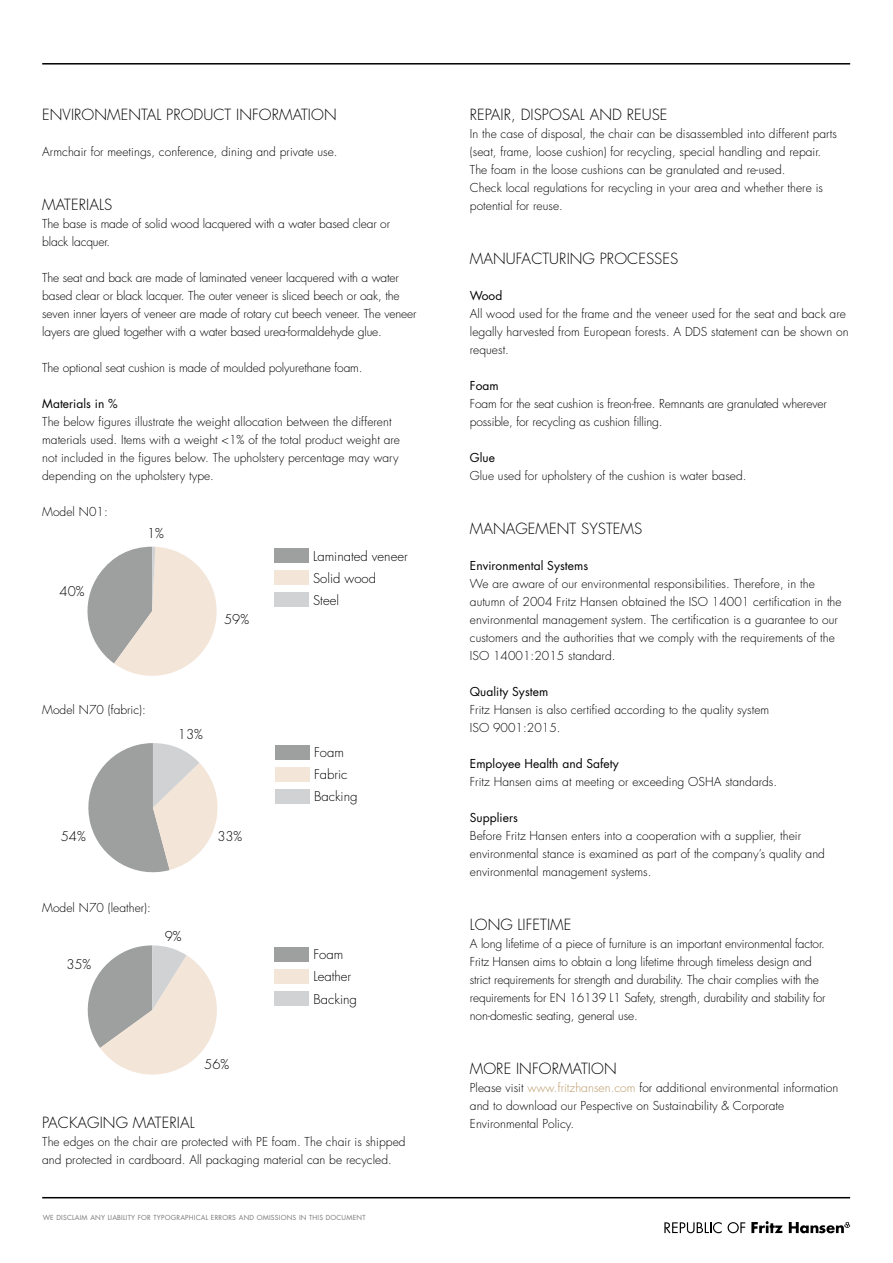
<style>
.page{position:relative;width:893px;height:1263px;background:#fff}
.page>*{position:absolute;margin:0;border:0;box-sizing:border-box;transform-origin:0 0}
.t1{font:300 15px "Futura Std";letter-spacing:.005em;color:#000}
.t2{font:300 13.2px "Futura Std";color:#000}
.t3{font:300 13.05px/22.2px "Futura Std";color:#000}
.t4{font:300 12px/18px "Futura Std";letter-spacing:.005em;color:#000}
.t5{font:12px "Futura Std";letter-spacing:.005em;color:#000}
.t6{font:6.75px "Futura Std";letter-spacing:.03em;color:#77787b}
.s1{color:#ba9764}
</style>
<div class="page">
<hr style="left:42px;top:63px;width:808px;height:2px;background:#000">
<svg style="left:664px;top:1222px;width:58px;height:11px"></svg>
<svg style="left:728px;top:1222px;width:17px;height:11px"></svg>
<svg style="left:751px;top:1221px;width:32px;height:12px"></svg>
<svg style="left:789px;top:1222px;width:61px;height:11px"></svg>
<hr style="left:42px;top:1197px;width:808px;height:1px;background:#000">
<div style="left:274px;top:548px;width:35px;height:15px;background:#9e9f9f"></div>
<div style="left:274px;top:570px;width:35px;height:15px;background:#f4e5d9"></div>
<div style="left:274px;top:592px;width:35px;height:15px;background:#d1d2d4"></div>
<svg style="left:87px;top:547px;width:130px;height:129px"></svg>
<div style="left:275px;top:745px;width:35px;height:14px;background:#9e9f9f"></div>
<div style="left:275px;top:767px;width:35px;height:14px;background:#f4e5d9"></div>
<div style="left:275px;top:789px;width:35px;height:15px;background:#d1d2d4"></div>
<svg style="left:88px;top:743px;width:130px;height:130px"></svg>
<div style="left:274px;top:947px;width:35px;height:15px;background:#9e9f9f"></div>
<div style="left:274px;top:969px;width:35px;height:15px;background:#f4e5d9"></div>
<div style="left:274px;top:991px;width:35px;height:15px;background:#d1d2d4"></div>
<svg style="left:87px;top:945px;width:130px;height:130px"></svg>
<p class="t1" style="left:42px;top:105px;width:296px">ENVIRONMENTAL PRODUCT INFORMATION</p>
<p class="t4" style="left:42px;top:143px;width:297px">Armchair for meetings, conference, dining and private use.</p>
<p class="t1" style="left:42px;top:195px;width:71px">MATERIALS</p>
<p class="t4" style="left:42px;top:215px;width:349px">The base is made of solid wood lacquered with a water based clear or black lacquer.</p>
<p class="t4" style="left:42px;top:269px;width:376px">The seat and back are made of laminated veneer lacquered with a water based clear or black lacquer. The outer veneer is sliced beech or oak, the seven inner layers of veneer are made of rotary cut beech veneer. The veneer layers are glued together with a water based urea-formaldehyde glue.</p>
<p class="t4" style="left:42px;top:359px;width:322px">The optional seat cushion is made of moulded polyurethane foam.</p>
<p class="t5" style="left:42px;top:396px;width:77px">Materials in %</p>
<p class="t4" style="left:42px;top:413px;width:359px">The below figures illustrate the weight allocation between the different materials used. Items with a weight &lt;1% of the total product weight are not included in the figures below. The upholstery percentage may wary depending on the upholstery type.</p>
<p class="t4" style="left:42px;top:503px;width:67px">Model N01:</p>
<p class="t3" style="left:60px;top:581px;width:26px">40%</p>
<p class="t2" style="left:147px;top:525px;width:18px">1%</p>
<p class="t3" style="left:224px;top:609px;width:26px">59%</p>
<p class="t4" style="left:42px;top:701px;width:105px">Model N70 (fabric):</p>
<p class="t2" style="left:178px;top:726px;width:26px">13%</p>
<p class="t3" style="left:61px;top:826px;width:26px">54%</p>
<p class="t3" style="left:217px;top:826px;width:26px">33%</p>
<p class="t4" style="left:42px;top:899px;width:110px">Model N70 (leather):</p>
<p class="t3" style="left:66px;top:953px;width:26px">35%</p>
<p class="t2" style="left:165px;top:929px;width:18px">9%</p>
<p class="t3" style="left:204px;top:1053px;width:26px">56%</p>
<p class="t3" style="left:313px;top:545px;width:96px">Laminated veneer<br>Solid wood<br>Steel</p>
<p class="t3" style="left:314px;top:741px;width:45px">Foam<br>Fabric<br>Backing</p>
<p class="t3" style="left:313px;top:944px;width:45px">Foam<br>Leather<br>Backing</p>
<p class="t1" style="left:42px;top:1113px;width:154px">PACKAGING MATERIAL</p>
<p class="t4" style="left:42px;top:1133px;width:365px">The edges on the chair are protected with PE foam. The chair is shipped and protected in cardboard. All packaging material can be recycled.</p>
<p class="t6" style="left:43px;top:1214px;width:324px">WE DISCLAIM ANY LIABILITY FOR TYPOGRAPHICAL ERRORS AND OMISSIONS IN THIS DOCUMENT</p>
<p class="t1" style="left:470px;top:105px;width:199px">REPAIR, DISPOSAL AND REUSE</p>
<p class="t4" style="left:470px;top:125px;width:369px">In the case of disposal, the chair can be disassembled into different parts (seat, frame, loose cushion) for recycling, special handling and repair.<br>The foam in the loose cushions can be granulated and re-used.<br>Check local regulations for recycling in your area and whether there is potential for reuse.</p>
<p class="t1" style="left:470px;top:249px;width:210px">MANUFACTURING PROCESSES</p>
<p class="t5" style="left:470px;top:288px;width:34px">Wood</p>
<p class="t4" style="left:470px;top:305px;width:380px">All wood used for the frame and the veneer used for the seat and back are legally harvested from European forests. A DDS statement can be shown on request.</p>
<p class="t5" style="left:470px;top:378px;width:30px">Foam</p>
<p class="t4" style="left:470px;top:395px;width:358px">Foam for the seat cushion is freon-free. Remnants are granulated wherever possible, for recycling as cushion filling.</p>
<p class="t5" style="left:470px;top:450px;width:27px">Glue</p>
<p class="t4" style="left:470px;top:467px;width:278px">Glue used for upholstery of the cushion is water based.</p>
<p class="t1" style="left:470px;top:519px;width:174px">MANAGEMENT SYSTEMS</p>
<p class="t5" style="left:470px;top:558px;width:120px">Environmental Systems</p>
<p class="t4" style="left:470px;top:575px;width:373px">We are aware of our environmental responsibilities. Therefore, in the autumn of 2004 Fritz Hansen obtained the ISO 14001 certification in the environmental management system. The certification is a guarantee to our customers and the authorities that we comply with the requirements of the ISO 14001:2015 standard.</p>
<p class="t5" style="left:470px;top:684px;width:80px">Quality System</p>
<p class="t4" style="left:470px;top:701px;width:301px">Fritz Hansen is also certified according to the quality system<br>ISO 9001:2015.</p>
<p class="t5" style="left:470px;top:756px;width:150px">Employee Health and Safety</p>
<p class="t4" style="left:470px;top:773px;width:309px">Fritz Hansen aims at meeting or exceeding OSHA standards.</p>
<p class="t5" style="left:470px;top:810px;width:50px">Suppliers</p>
<p class="t4" style="left:470px;top:827px;width:357px">Before Fritz Hansen enters into a cooperation with a supplier, their environmental stance is examined as part of the company’s quality and environmental management systems.</p>
<p class="t1" style="left:470px;top:915px;width:103px">LONG LIFETIME</p>
<p class="t4" style="left:470px;top:935px;width:357px">A long lifetime of a piece of furniture is an important environmental factor.<br>Fritz Hansen aims to obtain a long lifetime through timeless design and strict requirements for strength and durability. The chair complies with the requirements for EN 16139 L1 Safety, strength, durability and stability for non-domestic seating, general use.</p>
<p class="t1" style="left:470px;top:1059px;width:148px">MORE INFORMATION</p>
<p class="t4" style="left:470px;top:1079px;width:370px">Please visit <span class="s1">www.fritzhansen.com</span> for additional environmental information and to download our Pespective on Sustainability &amp; Corporate<br>Environmental Policy.</p>
</div>
